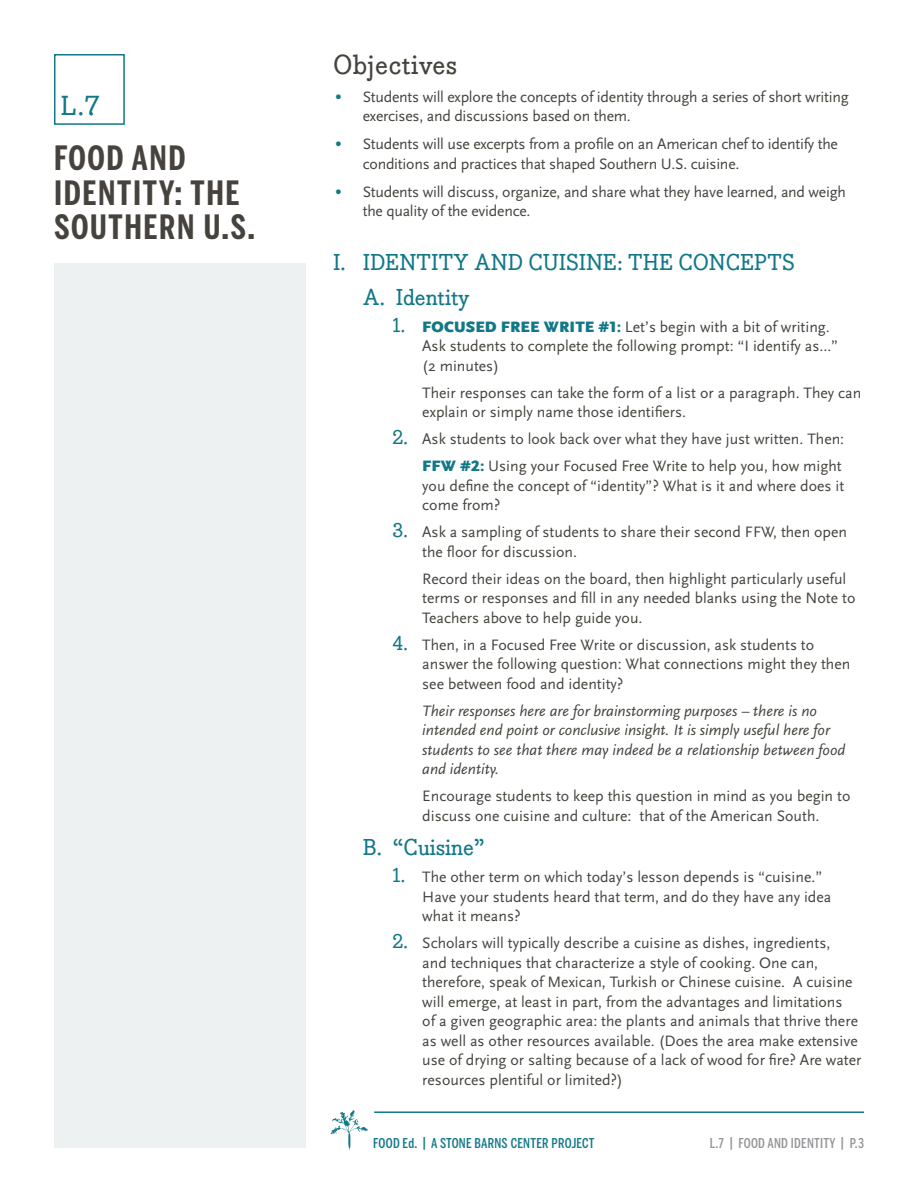
<style>
.page{position:relative;width:918px;height:1188px;background:#fff}
.page>*{position:absolute;margin:0;border:0;box-sizing:border-box;transform-origin:0 0}
.t1{font:700 33.3px/34.5px "Benton Sans Comp";letter-spacing:.05em;color:#46433e}
.t2{font:500 27px "Bodoni Egyptian Pro";letter-spacing:.01em;color:#46433e}
.t3{font:500 27px "Bodoni Egyptian Pro";color:#127888}
.t4{font:500 22.5px/34.5px "Bodoni Egyptian Pro";letter-spacing:-.01em;color:#127888}
.t5{font:15.75px/19.5px "Scala Sans Pro";color:#46433e}
.t6{font:italic 15.75px/19.5px "Scala Sans Pro";color:#46433e}
.t7{font:500 13.5px "Benton Sans Comp";letter-spacing:.02em;color:#127888}
.t8{font:500 13.5px "Benton Sans Comp";letter-spacing:.02em;color:#939598}
.s1{font-family:"Bodoni Egyptian Pro";font-weight:500;font-size:19.5px;color:#127888}
.s2{font-weight:900;color:#127888}
</style>
<div class="page">
<div style="left:54px;top:264px;width:252px;height:884px;background:#edf1f2"></div>
<div style="left:54px;top:54px;width:71px;height:71px;border:2px solid #127888"></div>
<svg style="left:330px;top:1110px;width:38px;height:41px"></svg>
<hr style="left:374px;top:1111px;width:490px;height:2px;background:#127888">
<h2 class="t3" style="left:61px;top:89px;width:40px">L.7</h2>
<h1 class="t1" style="left:54px;top:141px;width:203px">FOOD AND<br>IDENTITY: THE<br>SOUTHERN U.S.</h1>
<h2 class="t2" style="left:333px;top:48px;width:126px">Objectives</h2>
<p class="t5" style="left:363px;top:87px;width:487px;text-indent:-30px"><span class="s1">•</span> Students will explore the concepts of identity through a series of short writing exercises, and discussions based on them.</p>
<p class="t5" style="left:363px;top:134px;width:477px;text-indent:-30px"><span class="s1">•</span> Students will use excerpts from a profile on an American chef to identify the conditions and practices that shaped Southern U.S. cuisine.</p>
<p class="t5" style="left:363px;top:182px;width:485px;text-indent:-30px"><span class="s1">•</span> Students will discuss, organize, and share what they have learned, and weigh the quality of the evidence.</p>
<h3 class="t4" style="left:363px;top:246px;width:434px;text-indent:-30px">I. IDENTITY AND CUISINE: THE CONCEPTS<br>A. Identity</h3>
<p class="t5" style="left:422px;top:317px;width:417px;text-indent:-30px"><span class="s1">1.</span> <span class="s2">FOCUSED FREE WRITE #1:</span> Let’s begin with a bit of writing.<br>Ask students to complete the following prompt: “I identify as…” (2 minutes)</p>
<p class="t5" style="left:422px;top:383px;width:441px">Their responses can take the form of a list or a paragraph. They can explain or simply name those identifiers.</p>
<p class="t5" style="left:393px;top:426px;width:453px;line-height:27px;text-align:right"><span class="s1">2.</span> Ask students to look back over what they have just written. Then:<br><span class="s2">FFW #2:</span> Using your Focused Free Write to help you, how might</p>
<p class="t5" style="left:422px;top:476px;width:424px">you define the concept of “identity”? What is it and where does it come from?</p>
<p class="t5" style="left:422px;top:522px;width:426px;text-indent:-30px"><span class="s1">3.</span> Ask a sampling of students to share their second FFW, then open the floor for discussion.</p>
<p class="t5" style="left:422px;top:569px;width:435px">Record their ideas on the board, then highlight particularly useful terms or responses and fill in any needed blanks using the Note to<br>Teachers above to help guide you.</p>
<p class="t5" style="left:422px;top:635px;width:430px;text-indent:-30px"><span class="s1">4.</span> Then, in a Focused Free Write or discussion, ask students to answer the following question: What connections might they then see between food and identity?</p>
<p class="t6" style="left:422px;top:701px;width:425px">Their responses here are for brainstorming purposes – there is no intended end point or conclusive insight. It is simply useful here for students to see that there may indeed be a relationship between food and identity.</p>
<p class="t5" style="left:422px;top:786px;width:430px">Encourage students to keep this question in mind as you begin to discuss one cuisine and culture: that of the American South.</p>
<h3 class="t4" style="left:363px;top:831px;width:123px">B. “Cuisine”</h3>
<p class="t5" style="left:422px;top:867px;width:411px;text-indent:-30px"><span class="s1">1.</span> The other term on which today’s lesson depends is “cuisine.”<br>Have your students heard that term, and do they have any idea what it means?</p>
<p class="t5" style="left:422px;top:933px;width:441px;text-indent:-30px"><span class="s1">2.</span> Scholars will typically describe a cuisine as dishes, ingredients,<br>and techniques that characterize a style of cooking. One can, therefore, speak of Mexican, Turkish or Chinese cuisine. A cuisine will emerge, at least in part, from the advantages and limitations<br>of a given geographic area: the plants and animals that thrive there as well as other resources available. (Does the area make extensive use of drying or salting because of a lack of wood for fire? Are water resources plentiful or limited?)</p>
<p class="t7" style="left:373px;top:1135px;width:223px">FOOD Ed. | A STONE BARNS CENTER PROJECT</p>
<p class="t8" style="left:710px;top:1135px;width:156px">L.7 | FOOD AND IDENTITY | P.3</p>
</div>
